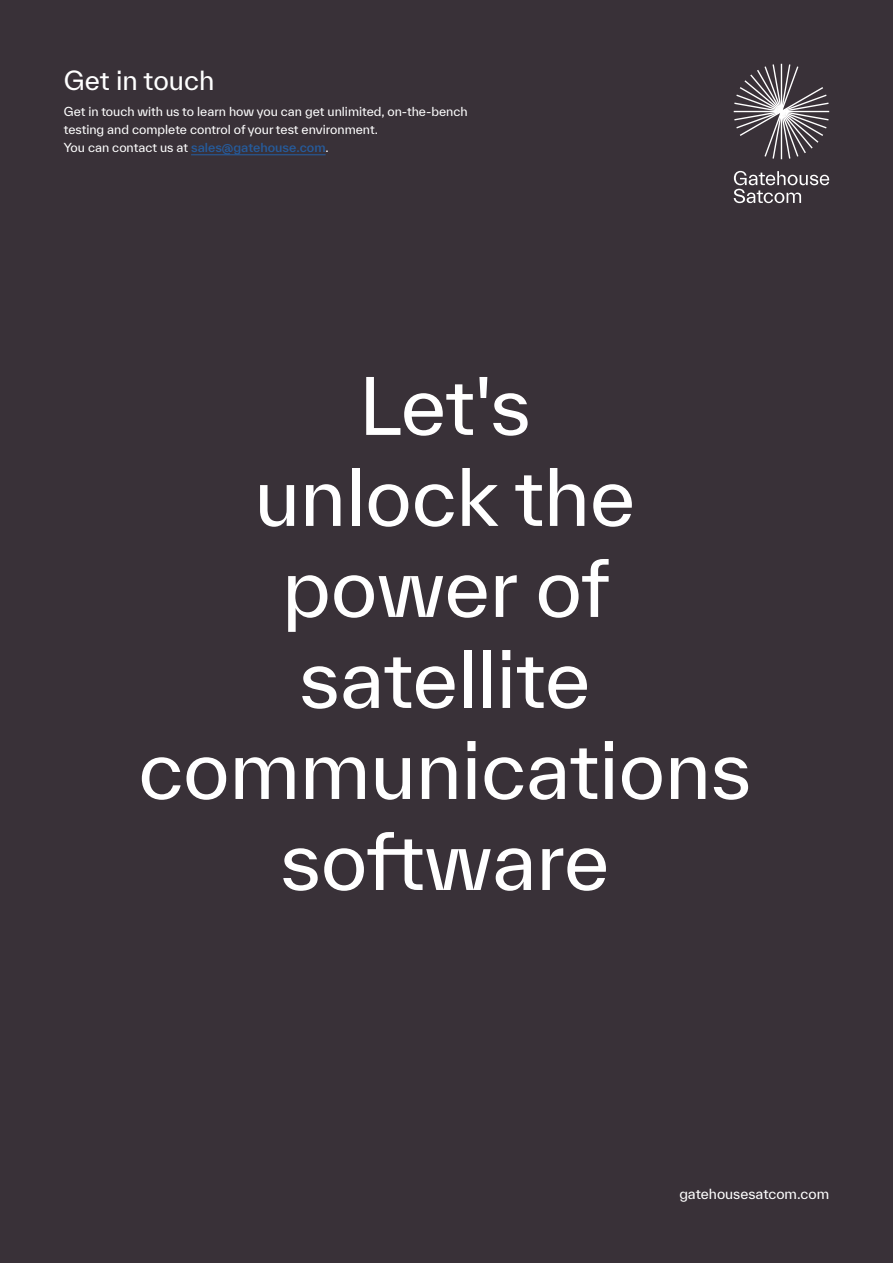
<style>
.page{position:relative;width:893px;height:1263px;background:#393138}
.page>*{position:absolute;margin:0;border:0;box-sizing:border-box;transform-origin:0 0}
.t1{font:76.2px/91.1px "TWK Everett";color:#fff;text-align:center}
.t2{font:25.5px "TWK Everett";color:#fff}
.t3{font:13.5px "TWK Everett";color:#fff}
.t4{font:12px/18px "TWK Everett";color:#fff}
.s1{font-weight:500;color:#265b9b}
</style>
<div class="page">
<svg style="left:734px;top:171px;width:95px;height:32px"></svg>
<svg style="left:734px;top:64px;width:95px;height:96px"></svg>
<hr style="left:191px;top:154px;width:135px;height:1px;background:#265b9b">
<h2 class="t2" style="left:64px;top:70px;width:152px">Get in touch</h2>
<p class="t4" style="left:64px;top:104px;width:405px">Get in touch with us to learn how you can get unlimited, on-the-bench testing and complete control of your test environment.<br>You can contact us at <span class="s1">sales@gatehouse.com</span>.</p>
<h1 class="t1" style="left:138px;top:368px;width:614px">Let's<br>unlock the power of satellite communications software</h1>
<p class="t3" style="left:679px;top:1188px;width:151px">gatehousesatcom.com</p>
</div>
